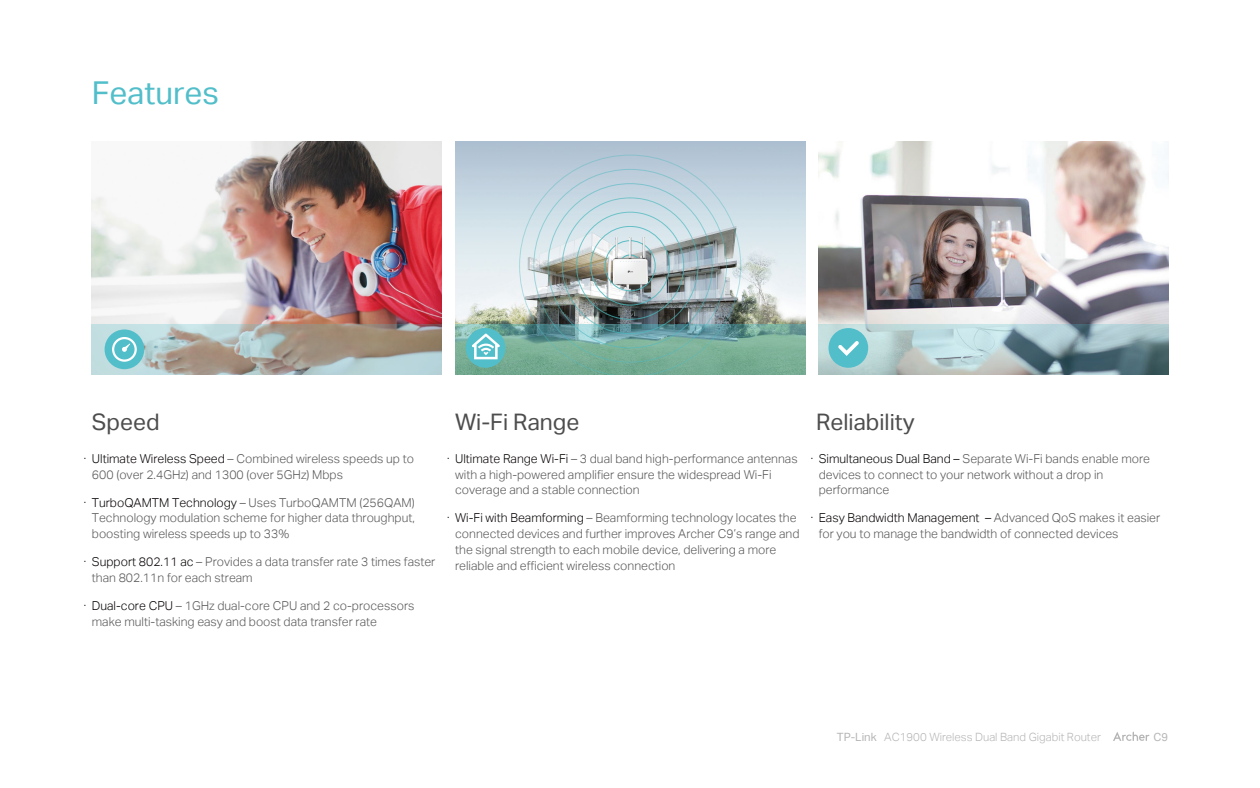
<style>
.page{position:relative;width:1260px;height:788px;background:#fff}
.page>*{position:absolute;margin:0;border:0;box-sizing:border-box;transform-origin:0 0}
.t1{font:31.5px "TP Link Aktiv Regular";color:#51beca}
.t2{font:22.75px "TP Link Aktiv Regular";color:#4d4d4d}
.t3{font:12.25px/15.8px "TP Link Aktiv Light";color:#585757}
.t4{font:11.38px "TP Link Aktiv Light";color:#b5b5b5}
.t5{font:11.2px "TP Link Aktiv Regular";color:#b5b5b5}
.s1{color:#040000}
.s2{color:#060001}
.s3{font-family:"TP Link Aktiv Regular"}
</style>
<div class="page">
<img style="left:92px;top:141px;width:350px;height:183px">
<svg style="left:92px;top:324px;width:350px;height:50px"></svg>
<div style="left:105px;top:329px;width:39px;height:40px;background:#51beca;border-radius:50%"></div>
<svg style="left:112px;top:337px;width:25px;height:25px"></svg>
<img style="left:455px;top:141px;width:350px;height:183px">
<img style="left:519px;top:155px;width:222px;height:169px">
<img style="left:613px;top:237px;width:34px;height:48px">
<svg style="left:455px;top:324px;width:350px;height:50px"></svg>
<div style="left:466px;top:328px;width:39px;height:40px;background:#51beca;border-radius:50%"></div>
<img style="left:819px;top:141px;width:350px;height:183px">
<svg style="left:819px;top:324px;width:350px;height:50px"></svg>
<div style="left:829px;top:328px;width:39px;height:40px;background:#51beca;border-radius:50%"></div>
<svg style="left:838px;top:341px;width:21px;height:15px"></svg>
<svg style="left:471px;top:333px;width:29px;height:26px"></svg>
<svg style="left:1113px;top:731px;width:36px;height:9px"></svg>
<h1 class="t1" style="left:92px;top:75px;width:129px">Features</h1>
<h2 class="t2" style="left:92px;top:408px;width:69px">Speed</h2>
<h2 class="t2" style="left:455px;top:408px;width:126px">Wi-Fi Range</h2>
<h2 class="t2" style="left:816px;top:408px;width:100px">Reliability</h2>
<p class="t3" style="left:819px;top:450px;width:333px;text-indent:-8px"><span class="s1">· Simultaneous Dual Band –</span> Separate Wi-Fi bands enable more devices to connect to your network without a drop in performance</p>
<p class="t3" style="left:819px;top:510px;width:343px;text-indent:-8px"><span class="s1">·</span> <span class="s2">Easy Bandwidth Management</span> <span class="s1">–</span> Advanced QoS makes it easier for you to manage the bandwidth of connected devices</p>
<p class="t3" style="left:92px;top:450px;width:324px;text-indent:-8px"><span class="s2">· Ultimate Wireless Speed</span> – Combined wireless speeds up to<br>600 (over 2.4GHz) and 1300 (over 5GHz) Mbps</p>
<p class="t3" style="left:92px;top:494px;width:325px;text-align:justify;text-indent:-8px"><span class="s2">· TurboQAMTM Technology</span> – Uses TurboQAMTM (256QAM)<br>Technology modulation scheme for higher data throughput, boosting wireless speeds up to 33%</p>
<p class="t3" style="left:92px;top:554px;width:345px;text-indent:-8px"><span class="s2">· Support 802.11 ac</span> – Provides a data transfer rate 3 times faster than 802.11n for each stream</p>
<p class="t3" style="left:92px;top:597px;width:324px;text-indent:-8px"><span class="s2">· Dual-core CPU</span> – 1GHz dual-core CPU and 2 co-processors make multi-tasking easy and boost data transfer rate</p>
<p class="t3" style="left:455px;top:450px;width:344px;text-indent:-8px"><span class="s2">· Ultimate Range Wi-Fi</span> – 3 dual band high-performance antennas with a high-powered amplifier ensure the widespread Wi-Fi coverage and a stable connection</p>
<p class="t3" style="left:455px;top:510px;width:346px;text-indent:-8px"><span class="s2">· Wi-Fi with Beamforming</span> – Beamforming technology locates the connected devices and further improves Archer C9’s range and the signal strength to each mobile device, delivering a more reliable and efficient wireless connection</p>
<p class="t4" style="left:837px;top:730px;width:266px"><span class="s3">TP-Link</span> AC1900 Wireless Dual Band Gigabit Router</p>
<p class="t5" style="left:1154px;top:730px;width:16px">C9</p>
</div>
